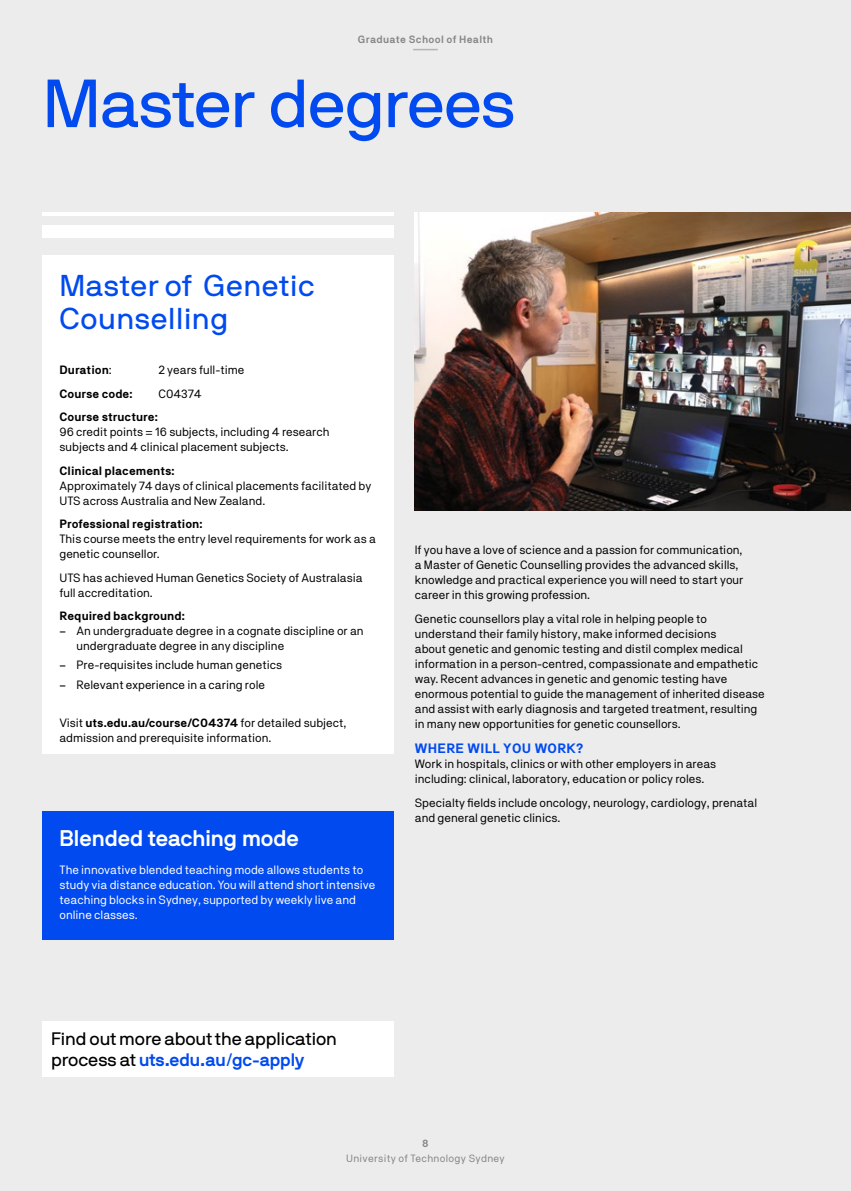
<style>
.page{position:relative;width:851px;height:1191px;background:#fff}
.page>*{position:absolute;margin:0;border:0;box-sizing:border-box;transform-origin:0 0}
.Large_Heading{font:67.5px "NB International Pro";letter-spacing:-.01em;color:#004af0}
.t1{font:30px/33px "NB International Pro";letter-spacing:.02em;color:#004af0}
.Sub_heading_1_white{font:700 22.5px "NB International Pro";color:#fff}
.Quotes{font:18px/21px "NB International Pro";color:#000}
.Sub_Heading_2_-_Blue{font:700 13.5px "NB Akademie";letter-spacing:.02em;color:#004af0}
.Body_Text{font:12px/15px "NB Akademie";color:#000}
.Body_Text-2{font:12px/15px "NB Akademie";color:#fff}
.Subheading_3_-_black{font:700 12px "NB Akademie";color:#000}
.Body_Text-3{font:700 12px "NB Akademie";color:#000}
.t2{font:10.5px "NB Akademie";letter-spacing:.03em;color:#858585}
.t3{font:600 10.5px "NB Akademie";letter-spacing:.03em;color:#858585}
.s1{font-weight:400}
.s2{font-family:"NB International Pro"}
.s3{font-weight:700}
.s4{font-weight:700;color:#004af0}
</style>
<div class="page">
<div style="left:0;top:0;width:850px;height:1191px;background:#ececec"></div>
<div style="left:43px;top:225px;width:350px;height:13px;background:#fff"></div>
<hr style="left:43px;top:213px;width:350px;height:3px;background:#fff">
<div style="left:42px;top:255px;width:351px;height:498px;background:#fff"></div>
<div style="left:43px;top:1020px;width:350px;height:56px;background:#fff"></div>
<div style="left:43px;top:811px;width:350px;height:128px;background:#004af0"></div>
<img style="left:415px;top:213px;width:435px;height:297px">
<svg style="left:413px;top:49px;width:25px;height:1px"></svg>
<p class="t3" style="left:358px;top:33px;width:137px">Graduate School of Health</p>
<p class="Large_Heading" style="left:43px;top:65px;width:474px">Master degrees</p>
<p class="t1" style="left:59px;top:269px;width:257px">Master of Genetic<br>Counselling</p>
<p class="Body_Text-3" style="left:59px;top:363px;width:54px">Duration<span class="s1">:</span></p>
<p class="Body_Text" style="left:158px;top:362px;width:87px">2 years full-time</p>
<p class="Body_Text-3" style="left:59px;top:386px;width:75px">Course code:</p>
<p class="Body_Text" style="left:158px;top:385px;width:45px">C04374</p>
<p class="Subheading_3_-_black" style="left:59px;top:410px;width:100px">Course structure:</p>
<p class="Body_Text" style="left:59px;top:424px;width:271px">96 credit points = 16 subjects, including 4 research subjects and 4 clinical placement subjects.</p>
<p class="Subheading_3_-_black" style="left:59px;top:463px;width:117px">Clinical placements:</p>
<p class="Body_Text" style="left:59px;top:477px;width:313px">Approximately 74 days of clinical placements facilitated by<br>UTS across Australia and New Zealand.</p>
<p class="Subheading_3_-_black" style="left:59px;top:517px;width:144px">Professional registration:</p>
<p class="Body_Text" style="left:59px;top:531px;width:318px">This course meets the entry level requirements for work as a genetic counsellor.</p>
<p class="Body_Text" style="left:59px;top:570px;width:304px">UTS has achieved Human Genetics Society of Australasia full accreditation.</p>
<p class="Subheading_3_-_black" style="left:59px;top:609px;width:127px">Required background:</p>
<p class="Body_Text" style="left:76px;top:623px;width:288px;text-indent:-17px"><span class="s2">–</span> An undergraduate degree in a cognate discipline or an undergraduate degree in any discipline</p>
<p class="Body_Text" style="left:59px;top:657px;width:224px"><span class="s2">–</span> Pre-requisites include human genetics</p>
<p class="Body_Text" style="left:59px;top:677px;width:207px"><span class="s2">–</span> Relevant experience in a caring role</p>
<p class="Body_Text" style="left:59px;top:715px;width:288px">Visit <span class="s3">uts.edu.au/course/C04374</span> for detailed subject, admission and prerequisite information.</p>
<p class="Sub_heading_1_white" style="left:60px;top:825px;width:241px">Blended teaching mode</p>
<p class="Body_Text-2" style="left:60px;top:862px;width:317px">The innovative blended teaching mode allows students to study via distance education. You will attend short intensive teaching blocks in Sydney, supported by weekly live and online classes.</p>
<p class="Body_Text" style="left:415px;top:542px;width:330px">If you have a love of science and a passion for communication, a Master of Genetic Counselling provides the advanced skills, knowledge and practical experience you will need to start your career in this growing profession.</p>
<p class="Body_Text" style="left:415px;top:610px;width:351px">Genetic counsellors play a vital role in helping people to understand their family history, make informed decisions<br>about genetic and genomic testing and distil complex medical information in a person-centred, compassionate and empathetic way. Recent advances in genetic and genomic testing have enormous potential to guide the management of inherited disease and assist with early diagnosis and targeted treatment, resulting in many new opportunities for genetic counsellors.</p>
<p class="Sub_Heading_2_-_Blue" style="left:415px;top:740px;width:170px">WHERE WILL YOU WORK?</p>
<p class="Body_Text" style="left:415px;top:756px;width:303px">Work in hospitals, clinics or with other employers in areas including: clinical, laboratory, education or policy roles.</p>
<p class="Body_Text" style="left:415px;top:795px;width:344px">Specialty fields include oncology, neurology, cardiology, prenatal and general genetic clinics.</p>
<p class="Quotes" style="left:51px;top:1028px;width:287px">Find out more about the application process at <span class="s4">uts.edu.au/gc-apply</span></p>
<p class="t3" style="left:422px;top:1136px;width:8px">8</p>
<p class="t2" style="left:346px;top:1152px;width:160px">University of Technology Sydney</p>
</div>
